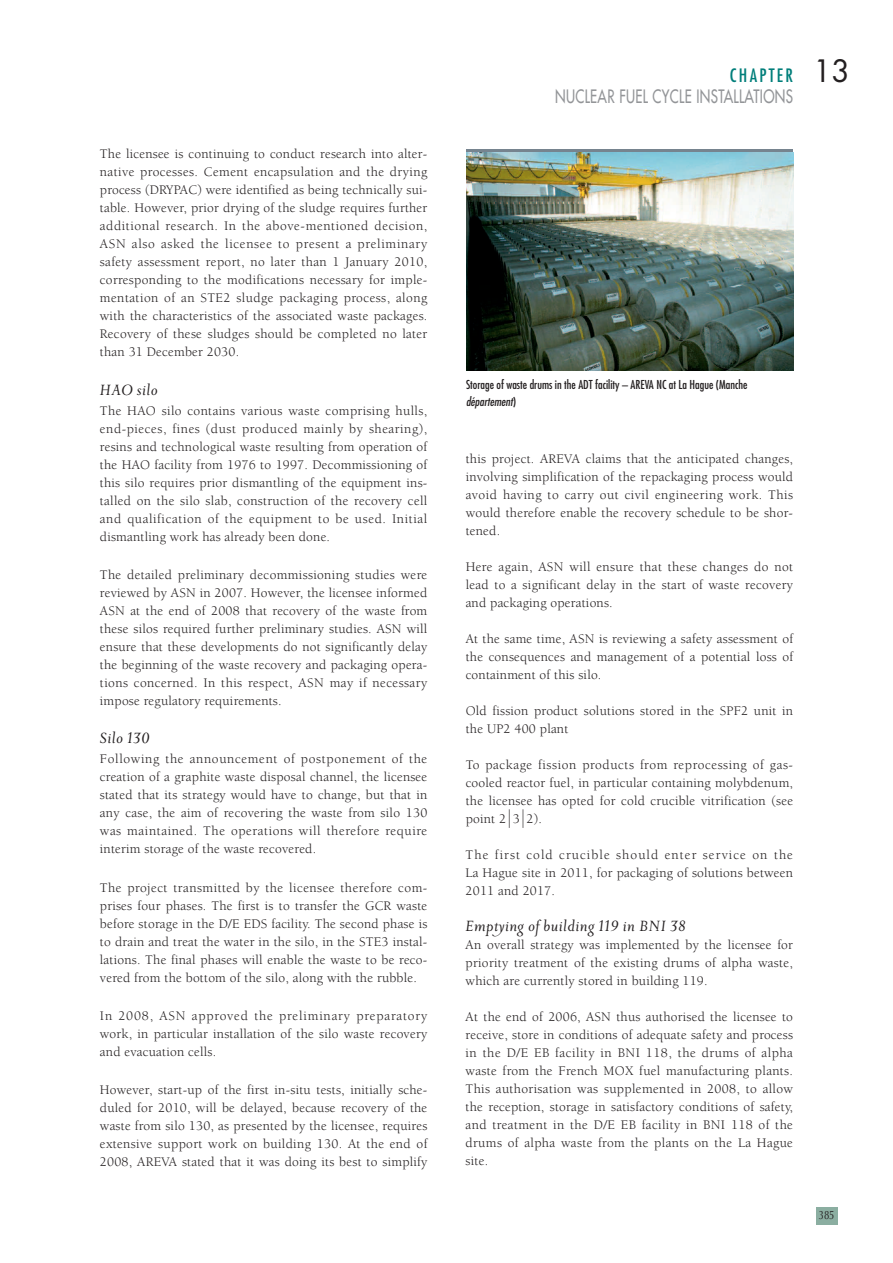
<style>
.page{position:relative;width:893px;height:1263px;background:#fff}
.page>*{position:absolute;margin:0;border:0;box-sizing:border-box;transform-origin:0 0}
.t1{font:30px "Futura";color:#231f20}
.t2{font:italic 18px "Priori Ser Reg";letter-spacing:.025em;color:#231f20}
.t3{font:18px "Futura";letter-spacing:.025em;color:#939598;scale:.75 1}
.t4{font:condensed 18px "Futura";letter-spacing:.13em;color:#007e7a}
.t5{font:13.5px/18px "Berkeley";letter-spacing:.015em;color:#231f20;text-align:justify}
.t6{font:condensed 12px/16.5px "Futura";color:#231f20}
.t7{font:12px "Optima";color:#231f20;scale:.8 1}
.s1{font-style:italic}
</style>
<div class="page">
<div style="left:816px;top:1208px;width:22px;height:17px;background:#8baea1"></div>
<img style="left:467px;top:153px;width:326px;height:217px">
<p class="t5" style="left:100px;top:146px;width:329px">The licensee is continuing to conduct research into alter&shy;native processes. Cement encapsulation and the drying process (DRYPAC) were identified as being technically sui&shy;table. However, prior drying of the sludge requires further additional research. In the above-mentioned decision, ASN also asked the licensee to present a preliminary safety assessment report, no later than 1 January 2010, corresponding to the modifications necessary for imple&shy;mentation of an STE2 sludge packaging process, along with the characteristics of the associated waste packages.<br>Recovery of these sludges should be completed no later than 31 December 2030.</p>
<h2 class="t2" style="left:100px;top:378px;width:60px">HAO silo</h2>
<p class="t5" style="left:100px;top:403px;width:329px">The HAO silo contains various waste comprising hulls, end-pieces, fines (dust produced mainly by shearing), resins and technological waste resulting from operation of the HAO facility from 1976 to 1997. Decommissioning of this silo requires prior dismantling of the equipment ins&shy;talled on the silo slab, construction of the recovery cell and qualification of the equipment to be used. Initial dismantling work has already been done.</p>
<p class="t5" style="left:100px;top:567px;width:329px">The detailed preliminary decommissioning studies were reviewed by ASN in 2007. However, the licensee informed ASN at the end of 2008 that recovery of the waste from these silos required further preliminary studies. ASN will ensure that these developments do not significantly delay the beginning of the waste recovery and packaging opera&shy;tions concerned. In this respect, ASN may if necessary impose regulatory requirements.</p>
<h2 class="t2" style="left:100px;top:726px;width:52px">Silo 130</h2>
<p class="t5" style="left:100px;top:751px;width:329px">Following the announcement of postponement of the creation of a graphite waste disposal channel, the licensee stated that its strategy would have to change, but that in any case, the aim of recovering the waste from silo 130 was maintained. The operations will therefore require interim storage of the waste recovered.</p>
<p class="t5" style="left:100px;top:879px;width:329px">The project transmitted by the licensee therefore com&shy;prises four phases. The first is to transfer the GCR waste before storage in the D/E EDS facility. The second phase is to drain and treat the water in the silo, in the STE3 instal&shy;lations. The final phases will enable the waste to be reco&shy;vered from the bottom of the silo, along with the rubble.</p>
<p class="t5" style="left:100px;top:1008px;width:329px">In 2008, ASN approved the preliminary preparatory work, in particular installation of the silo waste recovery and evacuation cells.</p>
<p class="t5" style="left:100px;top:1082px;width:329px">However, start-up of the first in-situ tests, initially sche&shy;duled for 2010, will be delayed, because recovery of the waste from silo 130, as presented by the licensee, requires extensive support work on building 130. At the end of 2008, AREVA stated that it was doing its best to simplify</p>
<h2 class="t4" style="left:730px;top:67px;width:65px">CHAPTER</h2>
<h2 class="t3" style="left:555px;top:87px;width:319px">NUCLEAR FUEL CYCLE INSTALLATIONS</h2>
<h1 class="t1" style="left:813px;top:57px;width:38px">13</h1>
<p class="t6" style="left:466px;top:377px;width:283px">Storage of waste drums in the ADT facility – AREVA NC at La Hague (Manche <span class="s1">département</span>)</p>
<p class="t5" style="left:466px;top:451px;width:329px">this project. AREVA claims that the anticipated changes, involving simplification of the repackaging process would avoid having to carry out civil engineering work. This would therefore enable the recovery schedule to be shor&shy;tened.</p>
<p class="t5" style="left:466px;top:559px;width:329px">Here again, ASN will ensure that these changes do not lead to a significant delay in the start of waste recovery and packaging operations.</p>
<p class="t5" style="left:466px;top:631px;width:329px">At the same time, ASN is reviewing a safety assessment of the consequences and management of a potential loss of containment of this silo.</p>
<p class="t5" style="left:466px;top:703px;width:329px">Old fission product solutions stored in the SPF2 unit in the UP2 400 plant</p>
<p class="t5" style="left:466px;top:757px;width:329px">To package fission products from reprocessing of gas&shy;cooled reactor fuel, in particular containing molybdenum, the licensee has opted for cold crucible vitrification (see point 2⏐3⏐2).</p>
<p class="t5" style="left:466px;top:847px;width:329px">The first cold crucible should enter service on the La Hague site in 2011, for packaging of solutions between 2011 and 2017.</p>
<h2 class="t2" style="left:466px;top:914px;width:222px">Emptying of building 119 in BNI 38</h2>
<p class="t5" style="left:466px;top:937px;width:329px">An overall strategy was implemented by the licensee for priority treatment of the existing drums of alpha waste, which are currently stored in building 119.</p>
<p class="t5" style="left:466px;top:1009px;width:329px">At the end of 2006, ASN thus authorised the licensee to receive, store in conditions of adequate safety and process in the D/E EB facility in BNI 118, the drums of alpha waste from the French MOX fuel manufacturing plants.<br>This authorisation was supplemented in 2008, to allow the reception, storage in satisfactory conditions of safety, and treatment in the D/E EB facility in BNI 118 of the drums of alpha waste from the plants on the La Hague site.</p>
<p class="t7" style="left:819px;top:1210px;width:21px">385</p>
</div>
